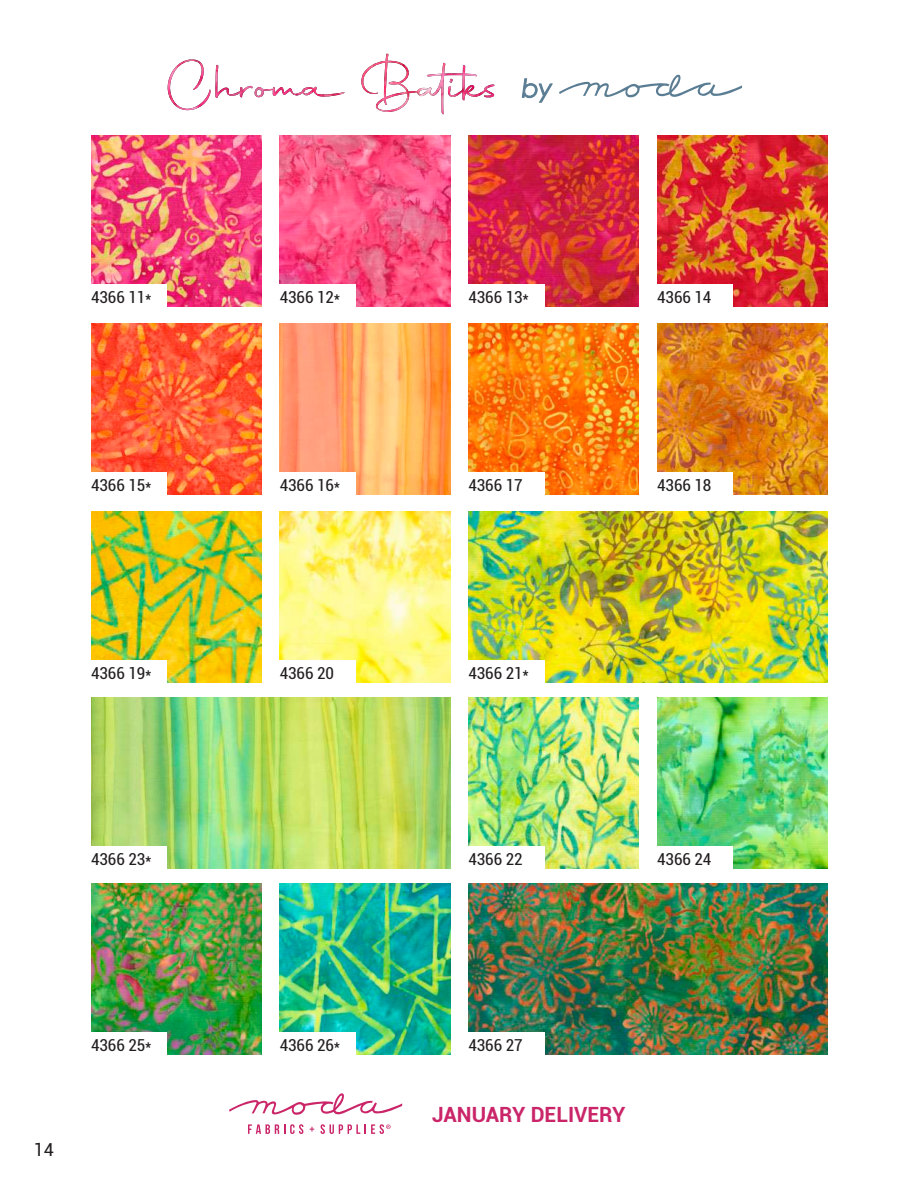
<style>
.page{position:relative;width:918px;height:1188px;background:#fff}
.page>*{position:absolute;margin:0;border:0;box-sizing:border-box;transform-origin:0 0}
.t1{font:700 21px "Roboto";color:#ca2569}
.t2{font:18px "Roboto";color:#231f20}
.t3{font:condensed 16.5px "Roboto";letter-spacing:-.005em;color:#231f20}
</style>
<div class="page">
<img style="left:657px;top:136px;width:171px;height:170px">
<div style="left:656px;top:285px;width:77px;height:23px;background:#fff"></div>
<img style="left:91px;top:324px;width:171px;height:170px">
<div style="left:90px;top:473px;width:77px;height:23px;background:#fff"></div>
<img style="left:280px;top:324px;width:170px;height:170px">
<div style="left:279px;top:473px;width:77px;height:23px;background:#fff"></div>
<img style="left:468px;top:324px;width:171px;height:170px">
<div style="left:468px;top:473px;width:76px;height:23px;background:#fff"></div>
<img style="left:657px;top:324px;width:171px;height:170px">
<div style="left:656px;top:473px;width:77px;height:23px;background:#fff"></div>
<img style="left:91px;top:512px;width:171px;height:170px">
<div style="left:90px;top:661px;width:77px;height:23px;background:#fff"></div>
<img style="left:280px;top:512px;width:170px;height:170px">
<div style="left:279px;top:661px;width:77px;height:23px;background:#fff"></div>
<img style="left:468px;top:512px;width:360px;height:170px">
<div style="left:468px;top:661px;width:76px;height:23px;background:#fff"></div>
<img style="left:468px;top:698px;width:171px;height:170px">
<div style="left:468px;top:847px;width:76px;height:23px;background:#fff"></div>
<img style="left:91px;top:698px;width:359px;height:170px">
<div style="left:90px;top:847px;width:77px;height:23px;background:#fff"></div>
<img style="left:657px;top:698px;width:171px;height:170px">
<div style="left:656px;top:847px;width:77px;height:23px;background:#fff"></div>
<img style="left:91px;top:884px;width:171px;height:170px">
<div style="left:90px;top:1033px;width:77px;height:23px;background:#fff"></div>
<img style="left:280px;top:884px;width:170px;height:170px">
<div style="left:279px;top:1033px;width:77px;height:23px;background:#fff"></div>
<img style="left:468px;top:884px;width:360px;height:170px">
<div style="left:468px;top:1033px;width:76px;height:23px;background:#fff"></div>
<img style="left:91px;top:136px;width:171px;height:170px">
<div style="left:90px;top:285px;width:77px;height:23px;background:#fff"></div>
<img style="left:280px;top:136px;width:170px;height:170px">
<div style="left:279px;top:285px;width:77px;height:23px;background:#fff"></div>
<img style="left:468px;top:136px;width:171px;height:170px">
<div style="left:468px;top:285px;width:76px;height:23px;background:#fff"></div>
<svg style="left:229px;top:1093px;width:173px;height:22px"></svg>
<svg style="left:248px;top:1124px;width:55px;height:10px"></svg>
<svg style="left:310px;top:1127px;width:4px;height:5px"></svg>
<svg style="left:321px;top:1124px;width:70px;height:10px"></svg>
<svg style="left:168px;top:59px;width:177px;height:52px"></svg>
<img style="left:361px;top:54px;width:134px;height:61px">
<svg style="left:559px;top:74px;width:183px;height:23px"></svg>
<svg style="left:522px;top:78px;width:31px;height:25px"></svg>
<p class="t3" style="left:91px;top:285px;width:62px">4366 11*</p>
<p class="t3" style="left:280px;top:285px;width:62px">4366 12*</p>
<p class="t3" style="left:468px;top:285px;width:62px">4366 13*</p>
<p class="t3" style="left:657px;top:285px;width:56px">4366 14</p>
<p class="t3" style="left:91px;top:473px;width:62px">4366 15*</p>
<p class="t3" style="left:280px;top:473px;width:62px">4366 16*</p>
<p class="t3" style="left:468px;top:473px;width:56px">4366 17</p>
<p class="t3" style="left:657px;top:473px;width:56px">4366 18</p>
<p class="t3" style="left:91px;top:662px;width:62px">4366 19*</p>
<p class="t3" style="left:280px;top:662px;width:56px">4366 20</p>
<p class="t3" style="left:468px;top:662px;width:62px">4366 21*</p>
<p class="t3" style="left:91px;top:847px;width:62px">4366 23*</p>
<p class="t3" style="left:468px;top:847px;width:56px">4366 22</p>
<p class="t3" style="left:657px;top:847px;width:56px">4366 24</p>
<p class="t2" style="left:34px;top:1137px;width:22px">14</p>
<p class="t3" style="left:91px;top:1033px;width:62px">4366 25*</p>
<p class="t3" style="left:280px;top:1033px;width:62px">4366 26*</p>
<p class="t3" style="left:468px;top:1033px;width:56px">4366 27</p>
<p class="t1" style="left:432px;top:1099px;width:195px">JANUARY DELIVERY</p>
</div>
